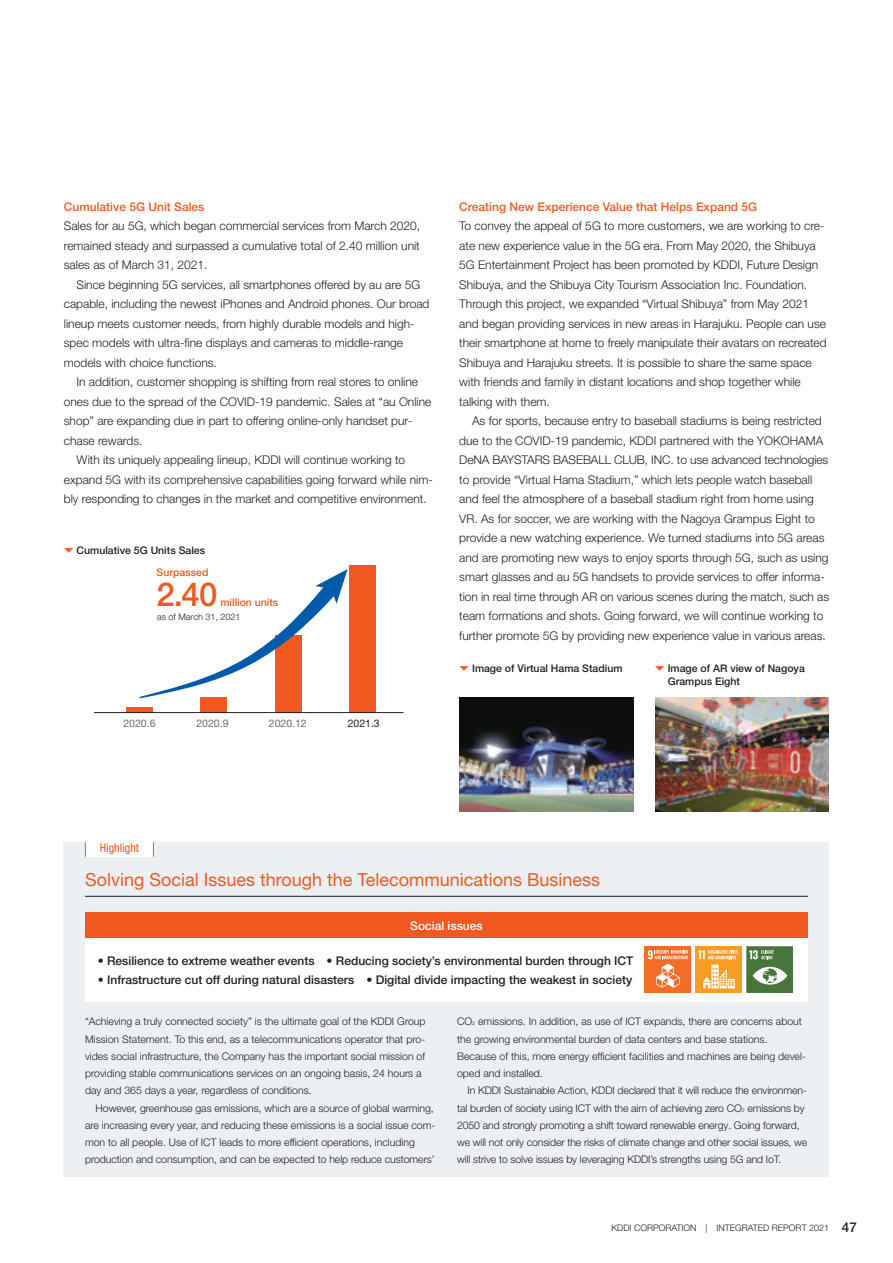
<style>
.page{position:relative;width:893px;height:1263px;background:#fff}
.page>*{position:absolute;margin:0;border:0;box-sizing:border-box;transform-origin:0 0}
.t1{font:500 33px "Helvetica Neue LT Pro";color:#f15921}
.t2{font:18px "Helvetica Neue LT Pro";color:#f15921}
.t3{font:300 12px/19.5px "Helvetica Neue LT Pro";color:#231f20}
.t4{font:500 12px "Helvetica Neue LT Pro";color:#231f20}
.t5{font:500 12px "Helvetica Neue LT Pro";color:#f15921}
.t6{font:500 12px "Helvetica Neue LT Pro";color:#fff}
.t7{font:condensed 12px "Helvetica Neue LT Pro";color:#f15921}
.t8{font:300 10.5px/17.2px "Helvetica Neue LT Pro";color:#231f20}
.t9{font:500 10.5px/13.5px "Helvetica Neue LT Pro";color:#231f20}
.t10{font:500 10.5px "Helvetica Neue LT Pro";color:#f15921}
.t11{font:10.5px "Helvetica Neue LT Pro";color:#6c6d70}
.t12{font:10.5px "Helvetica Neue LT Pro";color:#231f20}
.t13{font:300 9px "Helvetica Neue LT Pro";color:#231f20}
.s1{font-family:"European Pi Three";font-weight:400;color:#f15921}
.s2{font-size:5.25px}
.s3{font-weight:500;font-size:13.5px}
</style>
<div class="page">
<img style="left:459px;top:697px;width:174px;height:114px">
<img style="left:655px;top:697px;width:174px;height:114px">
<div style="left:64px;top:842px;width:765px;height:334px;background:#ecf0f3"></div>
<div style="left:85px;top:842px;width:68px;height:15px;background:#fff"></div>
<svg style="left:85px;top:842px;width:1px;height:15px"></svg>
<svg style="left:153px;top:842px;width:1px;height:15px"></svg>
<hr style="left:85px;top:896px;width:723px;height:1px;background:#231f20">
<div style="left:85px;top:912px;width:723px;height:25px;background:#f15921"></div>
<div style="left:85px;top:937px;width:723px;height:64px;background:#fff"></div>
<div style="left:695px;top:946px;width:47px;height:47px;background:#f89c24"></div>
<svg style="left:698px;top:950px;width:40px;height:9px"></svg>
<svg style="left:703px;top:965px;width:32px;height:23px"></svg>
<div style="left:746px;top:946px;width:47px;height:47px;background:#46763b"></div>
<svg style="left:749px;top:950px;width:25px;height:9px"></svg>
<svg style="left:753px;top:967px;width:34px;height:17px"></svg>
<div style="left:644px;top:946px;width:47px;height:47px;background:#f36c24"></div>
<svg style="left:648px;top:950px;width:40px;height:38px"></svg>
<div style="left:126px;top:707px;width:26px;height:6px;background:#f15921"></div>
<div style="left:201px;top:697px;width:26px;height:16px;background:#f15921"></div>
<div style="left:275px;top:635px;width:26px;height:78px;background:#f15921"></div>
<div style="left:350px;top:565px;width:26px;height:148px;background:#f15921"></div>
<hr style="left:94px;top:712px;width:310px;height:1px;background:#231f20">
<svg style="left:140px;top:569px;width:208px;height:129px"></svg>
<p class="t5" style="left:64px;top:199px;width:142px">Cumulative 5G Unit Sales</p>
<p class="t3" style="left:64px;top:216px;width:358px;text-align:justify">Sales for au 5G, which began commercial services from March 2020, remained steady and surpassed a cumulative total of 2. 40 million unit sales as of March 31, 2021.</p>
<p class="t3" style="left:64px;top:274px;width:367px;text-indent:13px">Since beginning 5G services, all smartphones offered by au are 5G capable, including the newest iPhones and Android phones. Our broad lineup meets customer needs, from highly durable models and high&shy;spec models with ultra-fine displays and cameras to middle-range models with choice functions.</p>
<p class="t3" style="left:77px;top:372px;width:343px">In addition, customer shopping is shifting from real stores to online</p>
<p class="t3" style="left:64px;top:391px;width:369px">ones due to the spread of the COVID-19 pandemic. Sales at “au Online</p>
<p class="t3" style="left:64px;top:411px;width:350px">shop” are expanding due in part to offering online-only handset pur-</p>
<p class="t3" style="left:64px;top:430px;width:78px">chase rewards.</p>
<p class="t3" style="left:77px;top:450px;width:330px">With its uniquely appealing lineup, KDDI will continue working to</p>
<p class="t3" style="left:64px;top:469px;width:370px">expand 5G with its comprehensive capabilities going forward while nim-</p>
<p class="t3" style="left:64px;top:489px;width:362px">bly responding to changes in the market and competitive environment.</p>
<p class="t9" style="left:64px;top:543px;width:143px"><span class="s1">D</span> Cumulative 5G Units Sales</p>
<p class="t10" style="left:157px;top:566px;width:53px">Surpassed</p>
<h1 class="t1" style="left:157px;top:574px;width:62px">2.40</h1>
<p class="t10" style="left:220px;top:596px;width:59px">million units</p>
<p class="t13" style="left:157px;top:611px;width:85px">as of March 31, 2021</p>
<p class="t11" style="left:123px;top:717px;width:34px">2020.6</p>
<p class="t11" style="left:196px;top:717px;width:34px">2020.9</p>
<p class="t11" style="left:269px;top:717px;width:39px">2020.12</p>
<p class="t12" style="left:348px;top:717px;width:34px">2021.3</p>
<p class="t5" style="left:459px;top:199px;width:300px">Creating New Experience Value that Helps Expand 5G</p>
<p class="t3" style="left:459px;top:216px;width:369px">To convey the appeal of 5G to more customers, we are working to cre&shy;ate new experience value in the 5G era. From May 2020, the Shibuya 5G Entertainment Project has been promoted by KDDI, Future Design Shibuya, and the Shibuya City Tourism Association Inc. Foundation.<br>Through this project, we expanded “Virtual Shibuya” from May 2021 and began providing services in new areas in Harajuku. People can use their smartphone at home to freely manipulate their avatars on recreated Shibuya and Harajuku streets. It is possible to share the same space with friends and family in distant locations and shop together while talking with them.</p>
<p class="t3" style="left:459px;top:411px;width:371px;text-indent:13px">As for sports, because entry to baseball stadiums is being restricted due to the COVID-19 pandemic, KDDI partnered with the YOKOHAMA DeNA BAYSTARS BASEBALL CLUB, INC. to use advanced technologies to provide “Virtual Hama Stadium,” which lets people watch baseball and feel the atmosphere of a baseball stadium right from home using VR. As for soccer, we are working with the Nagoya Grampus Eight to provide a new watching experience. We turned stadiums into 5G areas and are promoting new ways to enjoy sports through 5G, such as using smart glasses and au 5G handsets to provide services to offer informa&shy;tion in real time through AR on various scenes during the match, such as team formations and shots. Going forward, we will continue working to further promote 5G by providing new experience value in various areas.</p>
<p class="t9" style="left:459px;top:661px;width:165px"><span class="s1">D</span> Image of Virtual Hama Stadium</p>
<p class="t9" style="left:668px;top:661px;width:139px;text-indent:-13px"><span class="s1">D</span> Image of AR view of Nagoya<br>Grampus Eight</p>
<p class="t7" style="left:100px;top:841px;width:41px">Highlight</p>
<h2 class="t2" style="left:85px;top:868px;width:517px">Solving Social Issues through the Telecommunications Business</h2>
<p class="t6" style="left:410px;top:918px;width:74px">Social issues</p>
<p class="t4" style="left:98px;top:953px;width:537px">• Resilience to extreme weather events • Reducing society’s environmental burden through ICT</p>
<p class="t4" style="left:98px;top:973px;width:536px">• Infrastructure cut off during natural disasters • Digital divide impacting the weakest in society</p>
<p class="t8" style="left:85px;top:1013px;width:342px">“Achieving a truly connected society” is the ultimate goal of the KDDI Group Mission Statement. To this end, as a telecommunications operator that pro&shy;vides social infrastructure, the Company has the important social mission of providing stable communications services on an ongoing basis, 24 hours a day and 365 days a year, regardless of conditions.</p>
<p class="t8" style="left:85px;top:1099px;width:352px;text-indent:10px">However, greenhouse gas emissions, which are a source of global warming, are increasing every year, and reducing these emissions is a social issue com&shy;mon to all people. Use of ICT leads to more efficient operations, including production and consumption, and can be expected to help reduce customers’</p>
<p class="t8" style="left:457px;top:1013px;width:350px">CO<span class="s2">2</span> emissions. In addition, as use of ICT expands, there are concerns about the growing environmental burden of data centers and base stations.<br>Because of this, more energy efficient facilities and machines are being devel&shy;oped and installed.</p>
<p class="t8" style="left:457px;top:1082px;width:352px;text-indent:10px">In KDDI Sustainable Action, KDDI declared that it will reduce the environmen&shy;tal burden of society using ICT with the aim of achieving zero CO<span class="s2">2</span> emissions by 2050 and strongly promoting a shift toward renewable energy. Going forward, we will not only consider the risks of climate change and other social issues, we will strive to solve issues by leveraging KDDI’s strengths using 5G and IoT.</p>
<p class="t13" style="left:611px;top:1222px;width:247px">KDDI CORPORATION | INTEGRATED REPORT 2021 <span class="s3">47</span></p>
</div>
